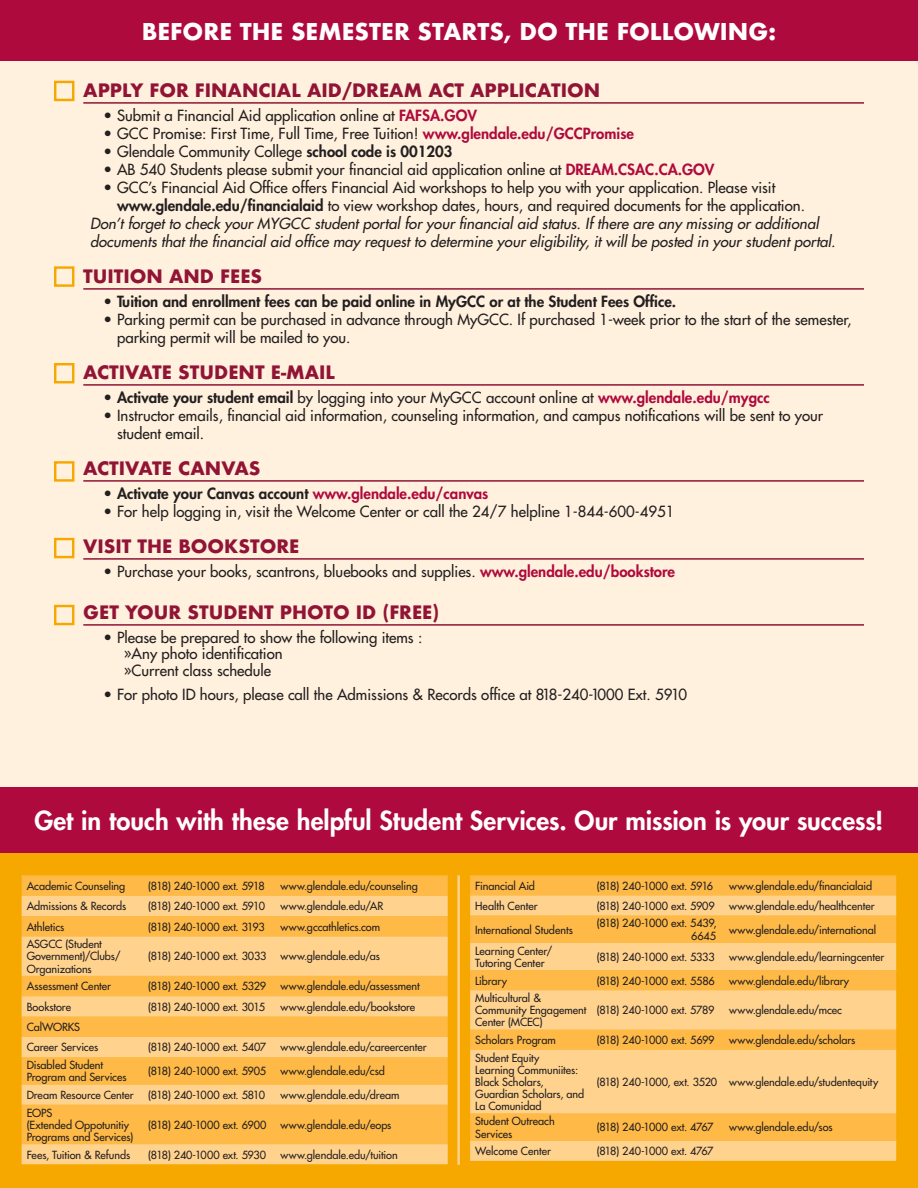
<style>
.page{position:relative;width:918px;height:1188px;background:#fff}
.page>*{position:absolute;margin:0;border:0;box-sizing:border-box;transform-origin:0 0}
.t1{font:800 25.5px "Futura";color:#fff}
.t2{font:700 22.5px "Futura";color:#fff}
.t3{font:700 18px "Futura";color:#911436}
.t4{font:15px/18px "Futura";color:#231f20}
.t5{font:italic 15px/18px "Futura";color:#231f20}
.t6{font:800 15px "Futura";color:#231f20}
.t7{font:10.95px/12.1px "Futura";letter-spacing:-.005em;color:#231f20}
.t8{font:10.95px "Futura";letter-spacing:-.025em;color:#231f20}
.s1{font-weight:800;color:#af0a3d}
.s2{font-weight:800}
.s3{color:#af0a3d}
</style>
<div class="page">
<div style="left:0;top:60px;width:918px;height:769px;background:#fff1dd"></div>
<div style="left:0;top:0;width:918px;height:60px;background:#af0a3d"></div>
<hr style="left:83px;top:102px;width:781px;height:2px;background:#911436">
<hr style="left:83px;top:288px;width:781px;height:2px;background:#911436">
<hr style="left:83px;top:384px;width:781px;height:2px;background:#911436">
<hr style="left:83px;top:480px;width:781px;height:2px;background:#911436">
<hr style="left:83px;top:558px;width:781px;height:2px;background:#911436">
<hr style="left:83px;top:624px;width:781px;height:2px;background:#911436">
<div style="left:54px;top:81px;width:20px;height:20px;border:2px solid #f6a800"></div>
<div style="left:54px;top:266px;width:20px;height:21px;border:2px solid #f6a800"></div>
<div style="left:54px;top:363px;width:20px;height:20px;border:2px solid #f6a800"></div>
<div style="left:54px;top:605px;width:20px;height:20px;border:2px solid #f6a800"></div>
<div style="left:54px;top:538px;width:20px;height:20px;border:2px solid #f6a800"></div>
<div style="left:54px;top:461px;width:20px;height:21px;border:2px solid #f6a800"></div>
<div style="left:0;top:853px;width:918px;height:335px;background:#f6a800"></div>
<div style="left:0;top:787px;width:918px;height:66px;background:#af0a3d"></div>
<div style="left:22px;top:875px;width:426px;height:21px;background:#feb947"></div>
<svg style="left:22px;top:896px;width:426px;height:268px;background:#fec56b"></svg>
<div style="left:470px;top:875px;width:426px;height:20px;background:#feb947"></div>
<svg style="left:470px;top:895px;width:426px;height:266px;background:#fec873"></svg>
<hr style="left:457px;top:875px;width:3px;height:290px;background:#ffd28e">
<p class="t2" style="left:142px;top:15px;width:636px">BEFORE THE SEMESTER STARTS, DO THE FOLLOWING:</p>
<p class="t3" style="left:83px;top:77px;width:518px">APPLY FOR FINANCIAL AID/DREAM ACT APPLICATION</p>
<p class="t4" style="left:104px;top:106px;width:375px">• Submit a Financial Aid application online at <span class="s1">FAFSA.GOV</span></p>
<p class="t4" style="left:104px;top:124px;width:532px">• GCC Promise: First Time, Full Time, Free Tuition! <span class="s1">www.glendale.edu/GCCPromise</span></p>
<p class="t4" style="left:104px;top:142px;width:350px">• Glendale Community College <span class="s2">school code is 001203</span></p>
<p class="t4" style="left:104px;top:160px;width:613px">• AB 540 Students please submit your financial aid application online at <span class="s1">DREAM.CSAC.CA.GOV</span></p>
<p class="t4" style="left:117px;top:178px;width:689px;text-indent:-14px">• GCC’s Financial Aid Office offers Financial Aid workshops to help you with your application. Please visit <span class="s2">www.glendale.edu/financialaid</span> to view workshop dates, hours, and required documents for the application.</p>
<p class="t5" style="left:90px;top:214px;width:747px">Don’t forget to check your MYGCC student portal for your financial aid status. If there are any missing or additional documents that the financial aid office may request to determine your eligibility, it will be posted in your student portal.</p>
<p class="t3" style="left:83px;top:263px;width:180px">TUITION AND FEES</p>
<p class="t6" style="left:104px;top:291px;width:574px">• Tuition and enrollment fees can be paid online in MyGCC or at the Student Fees Office.</p>
<p class="t4" style="left:117px;top:310px;width:736px;text-indent:-14px">• Parking permit can be purchased in advance through MyGCC. If purchased 1-week prior to the start of the semester, parking permit will be mailed to you.</p>
<p class="t3" style="left:83px;top:359px;width:253px">ACTIVATE STUDENT E-MAIL</p>
<p class="t4" style="left:104px;top:388px;width:668px"><span class="s2">• Activate your student email</span> by logging into your MyGCC account online at <span class="s1">www.glendale.edu/mygcc</span></p>
<p class="t4" style="left:117px;top:406px;width:708px;text-indent:-14px">• Instructor emails, financial aid information, counseling information, and campus notifications will be sent to your student email.</p>
<p class="t3" style="left:83px;top:455px;width:179px">ACTIVATE CANVAS</p>
<p class="t6" style="left:104px;top:483px;width:386px">• Activate your Canvas account <span class="s3">www.glendale.edu/canvas</span></p>
<p class="t4" style="left:104px;top:502px;width:573px">• For help logging in, visit the Welcome Center or call the 24/7 helpline 1-844-600-4951</p>
<p class="t3" style="left:83px;top:533px;width:218px">VISIT THE BOOKSTORE</p>
<p class="t4" style="left:104px;top:562px;width:573px">• Purchase your books, scantrons, bluebooks and supplies. <span class="s1">www.glendale.edu/bookstore</span></p>
<p class="t3" style="left:83px;top:599px;width:358px">GET YOUR STUDENT PHOTO ID (FREE)</p>
<p class="t4" style="left:104px;top:628px;width:320px">• Please be prepared to show the following items :</p>
<p class="t4" style="left:124px;top:645px;width:160px">»Any photo identification</p>
<p class="t4" style="left:124px;top:661px;width:149px">»Current class schedule</p>
<p class="t4" style="left:104px;top:685px;width:585px">• For photo ID hours, please call the Admissions &amp; Records office at 818-240-1000 Ext. 5910</p>
<p class="t1" style="left:34px;top:804px;width:851px">Get in touch with these helpful Student Services. Our mission is your success!</p>
<p class="t7" style="left:27px;top:880px;width:100px">Academic Counseling</p>
<p class="t8" style="left:148px;top:879px;width:118px">(818) 240-1000 ext. 5918</p>
<p class="t7" style="left:281px;top:880px;width:139px">www.glendale.edu/counseling</p>
<p class="t7" style="left:27px;top:900px;width:101px">Admissions &amp; Records</p>
<p class="t8" style="left:148px;top:899px;width:118px">(818) 240-1000 ext. 5910</p>
<p class="t7" style="left:281px;top:900px;width:104px">www.glendale.edu/AR</p>
<p class="t7" style="left:27px;top:920px;width:39px">Athletics</p>
<p class="t7" style="left:148px;top:920px;width:118px">(818) 240-1000 ext. 3193</p>
<p class="t7" style="left:281px;top:920px;width:101px">www.gccathletics.com</p>
<p class="t7" style="left:27px;top:938px;width:96px">ASGCC (Student<br>Government)/Clubs/<br>Organizations</p>
<p class="t7" style="left:148px;top:950px;width:120px">(818) 240-1000 ext. 3033</p>
<p class="t7" style="left:281px;top:950px;width:101px">www.glendale.edu/as</p>
<p class="t7" style="left:27px;top:980px;width:86px">Assessment Center</p>
<p class="t7" style="left:148px;top:980px;width:119px">(818) 240-1000 ext. 5329</p>
<p class="t7" style="left:281px;top:980px;width:141px">www.glendale.edu/assessment</p>
<p class="t7" style="left:27px;top:1001px;width:46px">Bookstore</p>
<p class="t7" style="left:148px;top:1001px;width:118px">(818) 240-1000 ext. 3015</p>
<p class="t7" style="left:281px;top:1001px;width:136px">www.glendale.edu/bookstore</p>
<p class="t7" style="left:27px;top:1021px;width:55px">CalWORKS</p>
<p class="t7" style="left:27px;top:1041px;width:73px">Career Services</p>
<p class="t7" style="left:148px;top:1041px;width:120px">(818) 240-1000 ext. 5407</p>
<p class="t7" style="left:281px;top:1041px;width:147px">www.glendale.edu/careercenter</p>
<p class="t7" style="left:27px;top:1059px;width:101px">Disabled Student<br>Program and Services</p>
<p class="t7" style="left:148px;top:1065px;width:119px">(818) 240-1000 ext. 5905</p>
<p class="t7" style="left:281px;top:1065px;width:106px">www.glendale.edu/csd</p>
<p class="t7" style="left:27px;top:1089px;width:109px">Dream Resource Center</p>
<p class="t7" style="left:148px;top:1089px;width:118px">(818) 240-1000 ext. 5810</p>
<p class="t7" style="left:281px;top:1089px;width:120px">www.glendale.edu/dream</p>
<p class="t7" style="left:27px;top:1106px;width:27px">EOPS</p>
<p class="t7" style="left:27px;top:1119px;width:108px">(Extended Oppotunitiy<br>Programs and Services)</p>
<p class="t7" style="left:148px;top:1119px;width:120px">(818) 240-1000 ext. 6900</p>
<p class="t7" style="left:281px;top:1119px;width:112px">www.glendale.edu/eops</p>
<p class="t7" style="left:27px;top:1148px;width:105px">Fees, Tuition &amp; Refunds</p>
<p class="t7" style="left:148px;top:1148px;width:120px">(818) 240-1000 ext. 5930</p>
<p class="t7" style="left:281px;top:1148px;width:119px">www.glendale.edu/tuition</p>
<p class="t7" style="left:475px;top:880px;width:61px">Financial Aid</p>
<p class="t8" style="left:597px;top:879px;width:118px">(818) 240-1000 ext. 5916</p>
<p class="t7" style="left:729px;top:880px;width:145px">www.glendale.edu/financialaid</p>
<p class="t7" style="left:475px;top:900px;width:64px">Health Center</p>
<p class="t7" style="left:597px;top:900px;width:120px">(818) 240-1000 ext. 5909</p>
<p class="t7" style="left:729px;top:900px;width:147px">www.glendale.edu/healthcenter</p>
<p class="t7" style="left:475px;top:923px;width:99px">International Students</p>
<p class="t7" style="left:597px;top:917px;width:121px">(818) 240-1000 ext. 5439,</p>
<p class="t7" style="left:691px;top:929px;width:27px">6645</p>
<p class="t7" style="left:729px;top:923px;width:149px">www.glendale.edu/international</p>
<p class="t7" style="left:475px;top:945px;width:79px">Learning Center/<br>Tutoring Center</p>
<p class="t7" style="left:597px;top:951px;width:119px">(818) 240-1000 ext. 5333</p>
<p class="t7" style="left:729px;top:951px;width:157px">www.glendale.edu/learningcenter</p>
<p class="t7" style="left:475px;top:974px;width:33px">Library</p>
<p class="t7" style="left:597px;top:974px;width:120px">(818) 240-1000 ext. 5586</p>
<p class="t7" style="left:729px;top:974px;width:122px">www.glendale.edu/library</p>
<p class="t7" style="left:475px;top:992px;width:113px">Multicultural &amp;<br>Community Engagement<br>Center (MCEC)</p>
<p class="t7" style="left:597px;top:1004px;width:119px">(818) 240-1000 ext. 5789</p>
<p class="t7" style="left:729px;top:1004px;width:114px">www.glendale.edu/mcec</p>
<p class="t7" style="left:475px;top:1034px;width:82px">Scholars Program</p>
<p class="t7" style="left:597px;top:1034px;width:119px">(818) 240-1000 ext. 5699</p>
<p class="t7" style="left:729px;top:1034px;width:128px">www.glendale.edu/scholars</p>
<p class="t7" style="left:475px;top:1051px;width:111px">Student Equity<br>Learning Communiites:<br>Black Scholars,<br>Guardian Scholars, and<br>La Comunidad</p>
<p class="t7" style="left:597px;top:1076px;width:122px">(818) 240-1000, ext. 3520</p>
<p class="t7" style="left:729px;top:1076px;width:151px">www.glendale.edu/studentequity</p>
<p class="t7" style="left:475px;top:1115px;width:81px">Student Outreach<br>Services</p>
<p class="t7" style="left:597px;top:1121px;width:118px">(818) 240-1000 ext. 4767</p>
<p class="t7" style="left:729px;top:1121px;width:105px">www.glendale.edu/sos</p>
<p class="t7" style="left:475px;top:1145px;width:77px">Welcome Center</p>
<p class="t7" style="left:597px;top:1145px;width:118px">(818) 240-1000 ext. 4767</p>
</div>
